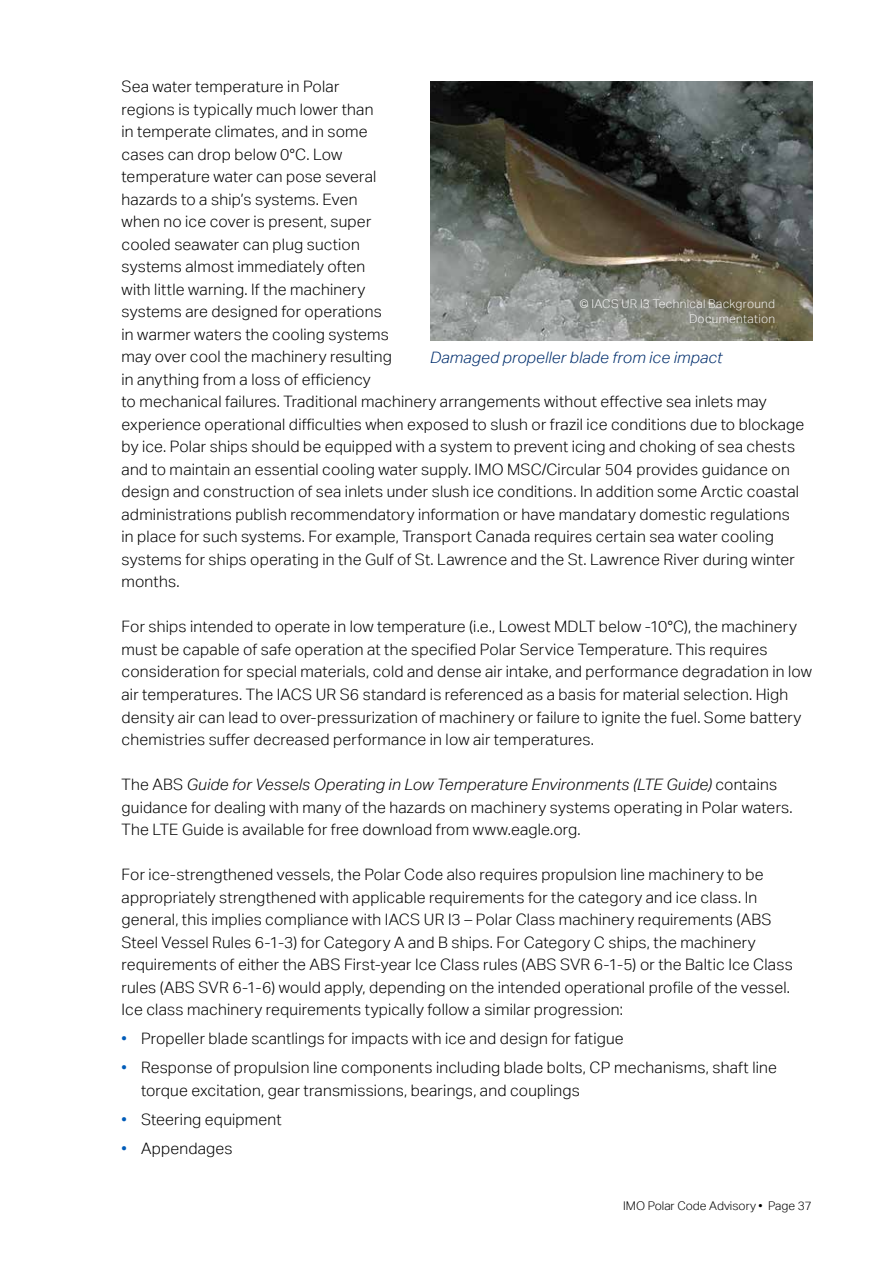
<style>
.page{position:relative;width:893px;height:1263px;background:#fff}
.page>*{position:absolute;margin:0;border:0;box-sizing:border-box;transform-origin:0 0}
.t1{font:300 15.75px/22.5px "Aktiv Grotesk";letter-spacing:.01em;color:#000}
.t2{font:italic 300 15.75px "Aktiv Grotesk";letter-spacing:.01em;color:#002e6d}
.t3{font:300 12px/15px "Aktiv Grotesk";letter-spacing:.02em;color:#fff;text-align:right}
.t4{font:300 12px "Aktiv Grotesk";color:#000}
.s1{font-style:italic}
.s2{color:#005cb9}
</style>
<div class="page">
<img style="left:430px;top:81px;width:382px;height:259px">
<p class="t1" style="left:122px;top:75px;width:684px">Sea water temperature in Polar<br>regions is typically much lower than<br>in temperate climates, and in some<br>cases can drop below 0°C. Low<br>temperature water can pose several<br>hazards to a ship’s systems. Even<br>when no ice cover is present, super<br>cooled seawater can plug suction<br>systems almost immediately often<br>with little warning. If the machinery<br>systems are designed for operations<br>in warmer waters the cooling systems<br>may over cool the machinery resulting<br>in anything from a loss of efficiency<br>to mechanical failures. Traditional machinery arrangements without effective sea inlets may experience operational difficulties when exposed to slush or frazil ice conditions due to blockage by ice. Polar ships should be equipped with a system to prevent icing and choking of sea chests and to maintain an essential cooling water supply. IMO MSC/Circular 504 provides guidance on design and construction of sea inlets under slush ice conditions. In addition some Arctic coastal administrations publish recommendatory information or have mandatary domestic regulations in place for such systems. For example, Transport Canada requires certain sea water cooling systems for ships operating in the Gulf of St. Lawrence and the St. Lawrence River during winter months.</p>
<p class="t1" style="left:122px;top:616px;width:692px">For ships intended to operate in low temperature (i.e., Lowest MDLT below -10°C), the machinery must be capable of safe operation at the specified Polar Service Temperature. This requires consideration for special materials, cold and dense air intake, and performance degradation in low air temperatures. The IACS UR S6 standard is referenced as a basis for material selection. High density air can lead to over-pressurization of machinery or failure to ignite the fuel. Some battery chemistries suffer decreased performance in low air temperatures.</p>
<p class="t1" style="left:122px;top:773px;width:673px">The ABS <span class="s1">Guide for Vessels Operating in Low Temperature Environments (LTE Guide)</span> contains guidance for dealing with many of the hazards on machinery systems operating in Polar waters.<br>The LTE Guide is available for free download from www.eagle.org.</p>
<p class="t1" style="left:122px;top:863px;width:673px">For ice-strengthened vessels, the Polar Code also requires propulsion line machinery to be appropriately strengthened with applicable requirements for the category and ice class. In general, this implies compliance with IACS UR I3 – Polar Class machinery requirements (ABS Steel Vessel Rules 6-1-3) for Category A and B ships. For Category C ships, the machinery requirements of either the ABS First-year Ice Class rules (ABS SVR 6-1-5) or the Baltic Ice Class rules (ABS SVR 6-1-6) would apply, depending on the intended operational profile of the vessel.<br>Ice class machinery requirements typically follow a similar progression:</p>
<p class="t1" style="left:122px;top:1027px;width:504px"><span class="s2">•</span> Propeller blade scantlings for impacts with ice and design for fatigue</p>
<p class="t1" style="left:141px;top:1056px;width:637px;text-indent:-19px"><span class="s2">•</span> Response of propulsion line components including blade bolts, CP mechanisms, shaft line torque excitation, gear transmissions, bearings, and couplings</p>
<p class="t1" style="left:122px;top:1108px;width:162px"><span class="s2">•</span> Steering equipment</p>
<p class="t1" style="left:122px;top:1137px;width:113px"><span class="s2">•</span> Appendages</p>
<p class="t3" style="left:579px;top:296px;width:197px">© IACS UR I3 Technical Background<br>Documentation</p>
<p class="t2" style="left:430px;top:348px;width:294px">Damaged propeller blade from ice impact</p>
<p class="t4" style="left:623px;top:1199px;width:190px">IMO Polar Code Advisory • Page 37</p>
</div>
